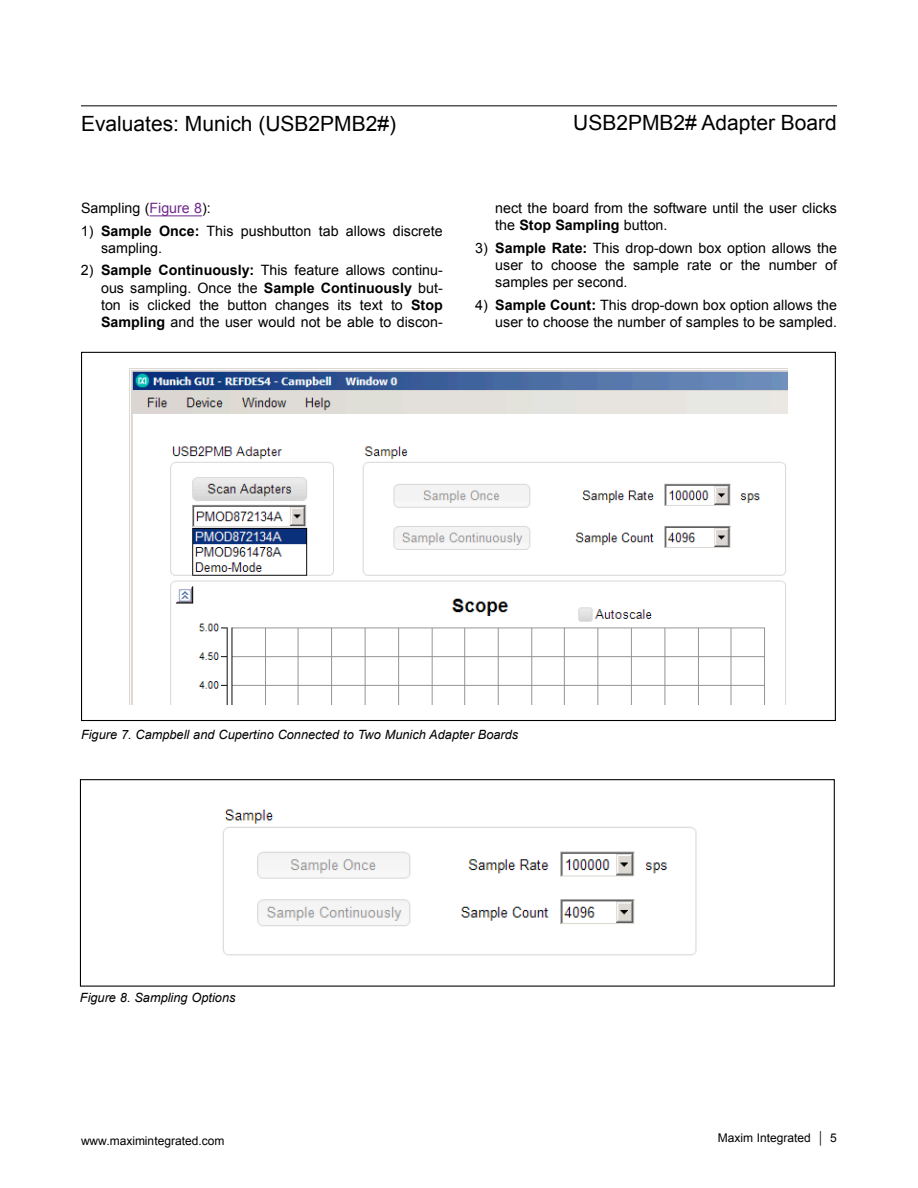
<style>
.page{position:relative;width:918px;height:1188px;background:#fff}
.page>*{position:absolute;margin:0;border:0;box-sizing:border-box;transform-origin:0 0}
.t1{font:21px "Arial";color:#000}
.t2{font:14.25px/17.2px "Arial";color:#000}
.t3{font:italic 12.75px "Arial";color:#000}
.t4{font:12px "Arial";color:#000}
.s1{color:#6e298d}
.s2{font-weight:700}
</style>
<div class="page">
<hr style="left:81px;top:105px;width:756px;height:1px;background:#000">
<hr style="left:150px;top:216px;width:52px;height:1px;background:#6e298d">
<img style="left:130px;top:368px;width:657px;height:337px">
<img style="left:223px;top:809px;width:474px;height:147px">
<div style="left:80px;top:779px;width:755px;height:208px;border:1px solid #000"></div>
<h1 class="t1" style="left:81px;top:115px;width:317px">Evaluates: Munich (USB2PMB2#)</h1>
<h1 class="t1" style="left:573px;top:114px;width:265px">USB2PMB2# Adapter Board</h1>
<p class="t2" style="left:81px;top:201px;width:131px">Sampling (<span class="s1">Figure 8</span>):</p>
<p class="t2" style="left:101px;top:223px;width:343px;text-indent:-20px">1) <span class="s2">Sample Once:</span> This pushbutton tab allows discrete sampling.</p>
<p class="t2" style="left:101px;top:263px;width:343px;text-align:justify;text-indent:-20px">2) <span class="s2">Sample Continuously:</span> This feature allows continu&shy;ous sampling. Once the <span class="s2">Sample Continuously</span> but&shy;ton is clicked the button changes its text to <span class="s2">Stop Sampling</span> and the user would not be able to discon-</p>
<p class="t2" style="left:495px;top:201px;width:343px">nect the board from the software until the user clicks the <span class="s2">Stop Sampling</span> button.</p>
<p class="t2" style="left:495px;top:240px;width:343px;text-align:justify;text-indent:-20px">3) <span class="s2">Sample Rate:</span> This drop-down box option allows the user to choose the sample rate or the number of samples per second.</p>
<p class="t2" style="left:475px;top:298px;width:363px;text-align:right">4) <span class="s2">Sample Count:</span> This drop-down box option allows the user to choose the number of samples to be sampled.</p>
<p class="t3" style="left:81px;top:730px;width:439px">Figure 7. Campbell and Cupertino Connected to Two Munich Adapter Boards</p>
<p class="t3" style="left:80px;top:993px;width:157px">Figure 8. Sampling Options</p>
<p class="t4" style="left:81px;top:1136px;width:145px">www.maximintegrated.com</p>
<p class="t4" style="left:718px;top:1133px;width:121px">Maxim Integrated │ 5</p>
</div>
